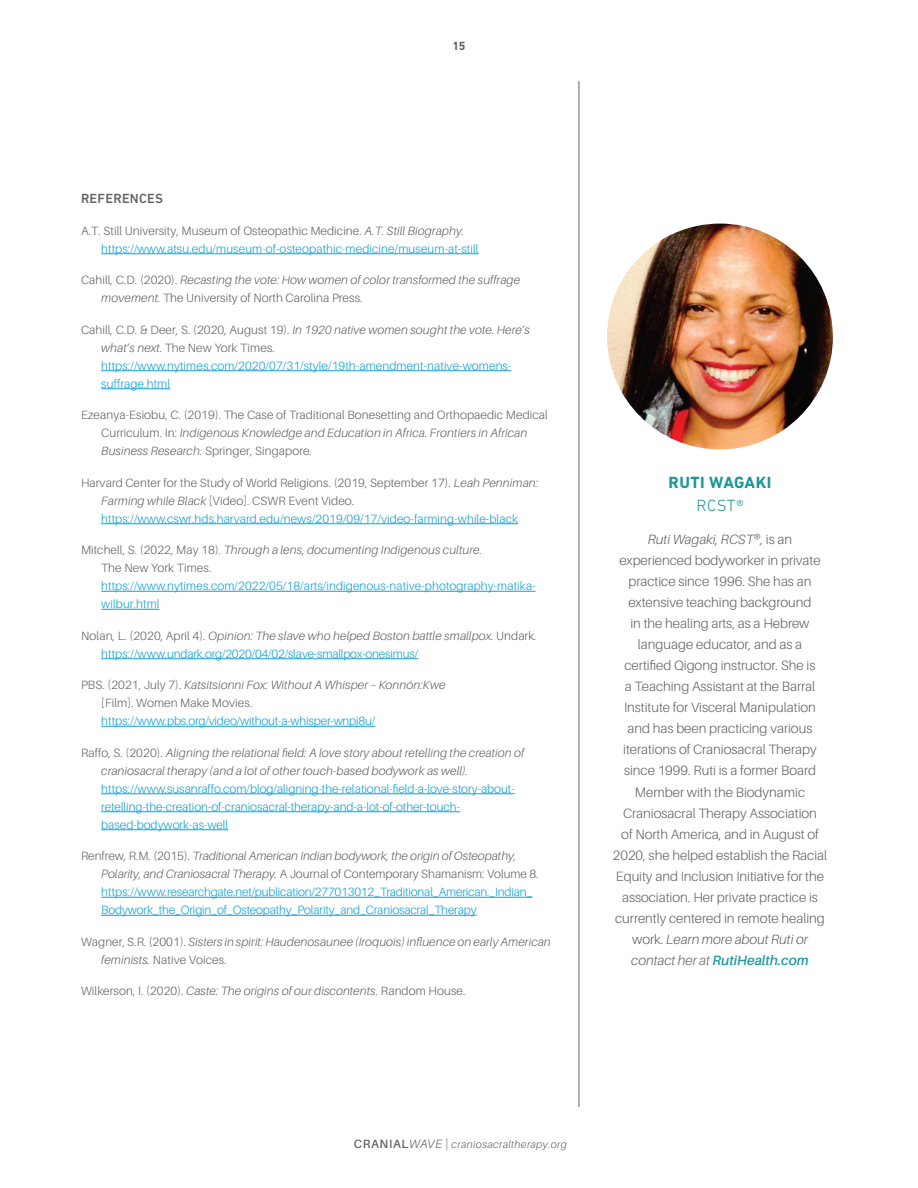
<style>
.page{position:relative;width:918px;height:1188px;background:#fff}
.page>*{position:absolute;margin:0;border:0;box-sizing:border-box;transform-origin:0 0}
.t1{font:700 16.5px "DIN Next LT Pro";letter-spacing:.03em;color:#1c9798}
.t2{font:300 16.5px "DIN Next LT Pro";color:#1c9798}
.t3{font:300 13.5px/21px "Aileron";color:#636366;text-align:center}
.t4{font:500 13.5px "DIN Next LT Pro";letter-spacing:.02em;color:#636366}
.t5{font:300 12px/18px "Aileron";color:#119fd4}
.t6{font:italic 300 12px/18px "Aileron";letter-spacing:.01em;color:#636366}
.t7{font:300 12px/18px "Aileron";letter-spacing:.01em;color:#636366}
.t8{font:700 12px "DIN Next LT Pro";color:#636366}
.t9{font:italic 300 10.5px "Aileron";letter-spacing:.04em;color:#636366}
.s1{color:#636366}
.s2{font-style:italic;color:#636366}
.s3{font-style:normal}
.s4{font-style:italic}
.s5{color:#119fd4}
.s6{font-weight:600;font-style:italic;color:#1c9798}
.s7{font-weight:600;font-style:normal;font-size:12px}
.s8{font-size:12px}
.s9{font-style:normal;font-size:12px}
</style>
<div class="page">
<hr style="left:101px;top:253px;width:377px;height:1px;background:#119fd4">
<hr style="left:101px;top:370px;width:410px;height:1px;background:#119fd4">
<hr style="left:101px;top:388px;width:69px;height:1px;background:#119fd4">
<hr style="left:101px;top:523px;width:417px;height:1px;background:#119fd4">
<hr style="left:101px;top:591px;width:435px;height:1px;background:#119fd4">
<hr style="left:101px;top:609px;width:58px;height:1px;background:#119fd4">
<hr style="left:101px;top:658px;width:317px;height:1px;background:#119fd4">
<hr style="left:101px;top:726px;width:274px;height:1px;background:#119fd4">
<hr style="left:101px;top:793px;width:414px;height:1px;background:#119fd4">
<hr style="left:101px;top:811px;width:359px;height:1px;background:#119fd4">
<hr style="left:101px;top:829px;width:127px;height:1px;background:#119fd4">
<hr style="left:101px;top:897px;width:432px;height:1px;background:#119fd4">
<hr style="left:101px;top:915px;width:376px;height:1px;background:#119fd4">
<hr style="left:579px;top:81px;width:1px;height:1026px;background:#636366">
<img style="left:607px;top:224px;width:226px;height:225px;border-radius:113px">
<p class="t8" style="left:453px;top:38px;width:14px">15</p>
<p class="t4" style="left:81px;top:191px;width:84px">REFERENCES</p>
<p class="t5" style="left:101px;top:222px;width:379px;text-indent:-20px"><span class="s1">A.T. Still University, Museum of Osteopathic Medicine.</span> <span class="s2">A.T. Still Biography. </span>https://www.atsu.edu/museum-of-osteopathic-medicine/museum-at-still</p>
<p class="t6" style="left:101px;top:271px;width:420px;text-indent:-20px"><span class="s3">Cahill, C.D. (2020).</span> Recasting the vote: How women of color transformed the suffrage movement. <span class="s3">The University of North Carolina Press.</span></p>
<p class="t5" style="left:101px;top:321px;width:430px;text-indent:-20px"><span class="s1">Cahill, C.D. &amp; Deer, S. (2020, August 19).</span> <span class="s2">In 1920 native women sought the vote. Here’s what’s next.</span> <span class="s1">The New York Times. </span>https://www.nytimes.com/2020/07/31/style/19th-amendment-native-womens&shy;suffrage.html</p>
<p class="t7" style="left:101px;top:406px;width:448px;text-indent:-20px">Ezeanya-Esiobu, C. (2019). The Case of Traditional Bonesetting and Orthopaedic Medical<br>Curriculum. In: <span class="s4">Indigenous Knowledge and Education in Africa. Frontiers in African<br>Business Research.</span> Springer, Singapore.</p>
<p class="t7" style="left:101px;top:474px;width:438px;text-indent:-20px">Harvard Center for the Study of World Religions. (2019, September 17). <span class="s4">Leah Penniman:<br>Farming while Black</span> [Video]. CSWR Event Video. <span class="s5">https://www.cswr.hds.harvard.edu/news/2019/09/17/video-farming-while-black</span></p>
<p class="t6" style="left:101px;top:541px;width:382px;text-indent:-20px"><span class="s3">Mitchell, S. (2022, May 18).</span> Through a lens, documenting Indigenous culture.<br><span class="s3">The New York Times.</span></p>
<p class="t5" style="left:101px;top:577px;width:436px">https://www.nytimes.com/2022/05/18/arts/indigenous-native-photography-matika&shy;wilbur.html</p>
<p class="t5" style="left:101px;top:627px;width:437px;text-indent:-20px"><span class="s1">Nolan, L. (2020, April 4).</span> <span class="s2">Opinion: The slave who helped Boston battle smallpox.</span> <span class="s1">Undark</span><span class="s2">. </span>https://www.undark.org/2020/04/02/slave-smallpox-onesimus/</p>
<p class="t6" style="left:101px;top:676px;width:346px;text-indent:-20px"><span class="s3">PBS. (2021, July 7).</span> Katsitsionni Fox: Without A Whisper – Konnón:Kwe <span class="s3">[Film]. Women Make Movies.</span></p>
<p class="t5" style="left:101px;top:712px;width:275px">https://www.pbs.org/video/without-a-whisper-wnpj8u/</p>
<p class="t6" style="left:101px;top:744px;width:424px;text-indent:-20px"><span class="s3">Raffo, S. (2020).</span> Aligning the relational field: A love story about retelling the creation of craniosacral therapy (and a lot of other touch-based bodywork as well).</p>
<p class="t5" style="left:101px;top:780px;width:415px">https://www.susanraffo.com/blog/aligning-the-relational-field-a-love-story-about&shy;retelling-the-creation-of-craniosacral-therapy-and-a-lot-of-other-touch&shy;based-bodywork-as-well</p>
<p class="t5" style="left:101px;top:847px;width:439px;text-indent:-20px"><span class="s1">Renfrew, R.M. (2015).</span> <span class="s2">Traditional American Indian bodywork, the origin of Osteopathy, Polarity, and Craniosacral Therapy.</span> <span class="s1">A Journal of Contemporary Shamanism: Volume 8. </span>https://www.researchgate.net/publication/277013012_Traditional_American._Indian_ Bodywork_the_Origin_of_Osteopathy_Polarity_and_Craniosacral_Therapy</p>
<p class="t6" style="left:101px;top:933px;width:451px;text-indent:-20px"><span class="s3">Wagner, S.R. (2001).</span> Sisters in spirit: Haudenosaunee (Iroquois) influence on early American feminists. <span class="s3">Native Voices.</span></p>
<p class="t7" style="left:81px;top:982px;width:386px">Wilkerson, I. (2020). <span class="s4">Caste: The origins of our discontents</span>. Random House.</p>
<h1 class="t1" style="left:669px;top:473px;width:104px">RUTI WAGAKI</h1>
<h1 class="t2" style="left:696px;top:496px;width:49px">RCST®</h1>
<p class="t3" style="left:613px;top:529px;width:216px"><span class="s4">Ruti Wagaki, RCST®,</span> is an experienced bodyworker in private practice since 1996. She has an extensive teaching background<br>in the healing arts, as a Hebrew language educator, and as a certified Qigong instructor. She is<br>a Teaching Assistant at the Barral Institute for Visceral Manipulation and has been practicing various iterations of Craniosacral Therapy since 1999. Ruti is a former Board Member with the Biodynamic Craniosacral Therapy Association<br>of North America, and in August of 2020, she helped establish the Racial Equity and Inclusion Initiative for the association. Her private practice is currently centered in remote healing work. <span class="s4">Learn more about Ruti or contact her at</span> <span class="s6">RutiHealth.com</span></p>
<p class="t9" style="left:354px;top:1138px;width:215px"><span class="s7">CRANIAL</span><span class="s8">WAVE</span> <span class="s9">|</span> craniosacraltherapy.org</p>
</div>
